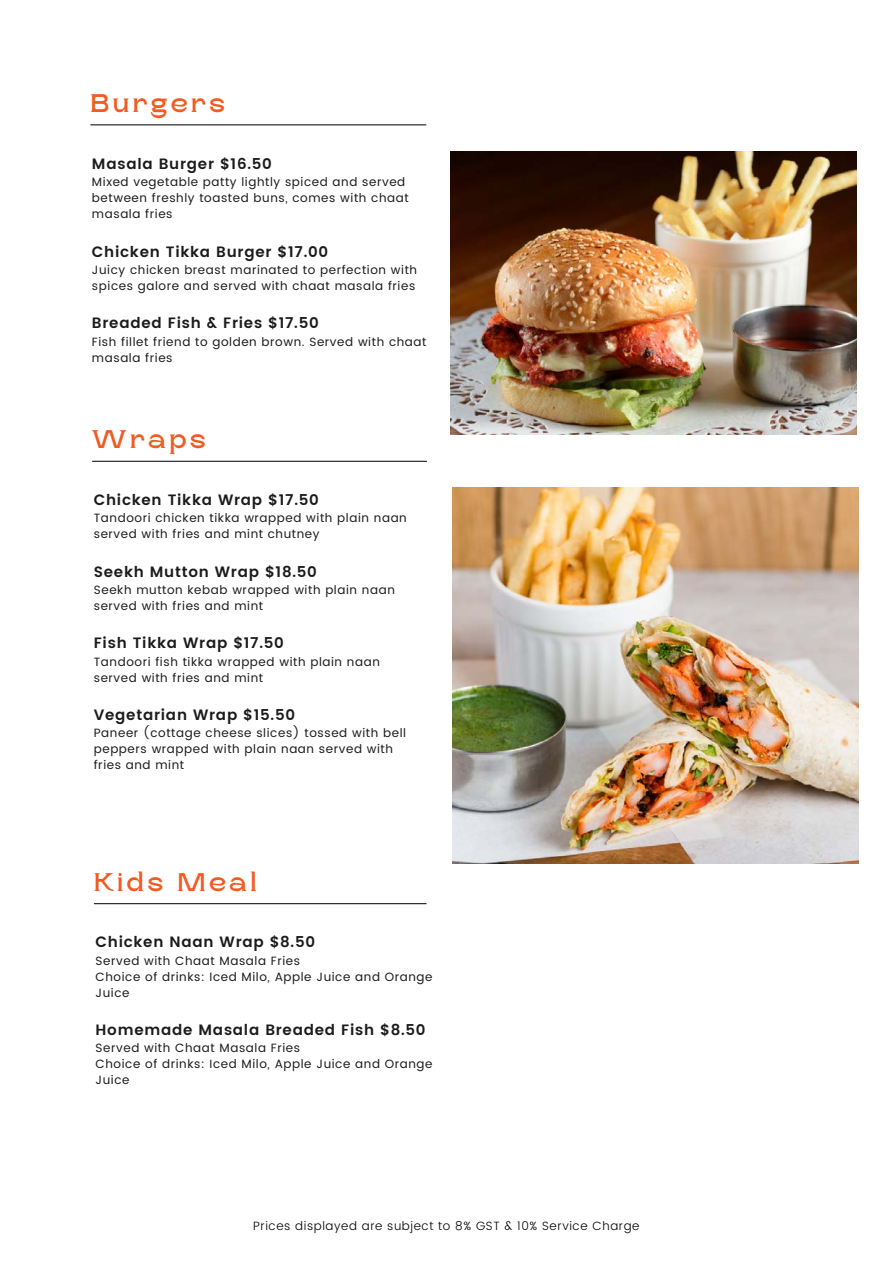
<style>
.page{position:relative;width:893px;height:1264px;background:#fff}
.page>*{position:absolute;margin:0;border:0;box-sizing:border-box;transform-origin:0 0}
.t1{font:700 25.5px "Rasputin";letter-spacing:.12em;color:#f05c22}
.t2{font:600 15px "Poppins";letter-spacing:.05em;color:#1b1b1b}
.t3{font:12px/16px "Poppins";letter-spacing:.05em;color:#1b1b1b}
.t4{font:300 12px "Poppins";letter-spacing:.05em;color:#000}
</style>
<div class="page">
<hr style="left:91px;top:124px;width:335px;height:1px;background:#1b1b1b">
<hr style="left:92px;top:461px;width:334px;height:1px;background:#1b1b1b">
<hr style="left:94px;top:903px;width:332px;height:1px;background:#1b1b1b">
<img style="left:451px;top:152px;width:405px;height:282px">
<img style="left:452px;top:487px;width:406px;height:376px">
<p class="t1" style="left:90px;top:89px;width:137px">Burgers</p>
<p class="t2" style="left:92px;top:155px;width:181px">Masala Burger $16.50</p>
<p class="t3" style="left:92px;top:174px;width:318px">Mixed vegetable patty lightly spiced and served between freshly toasted buns, comes with chaat masala fries</p>
<p class="t2" style="left:92px;top:243px;width:238px">Chicken Tikka Burger $17.00</p>
<p class="t3" style="left:92px;top:262px;width:326px">Juicy chicken breast marinated to perfection with spices galore and served with chaat masala fries</p>
<p class="t2" style="left:92px;top:314px;width:228px">Breaded Fish &amp; Fries $17.50</p>
<p class="t3" style="left:92px;top:333px;width:336px">Fish fillet friend to golden brown. Served with chaat masala fries</p>
<p class="t1" style="left:92px;top:425px;width:115px">Wraps</p>
<p class="t2" style="left:94px;top:491px;width:226px">Chicken Tikka Wrap $17.50</p>
<p class="t3" style="left:94px;top:510px;width:314px">Tandoori chicken tikka wrapped with plain naan served with fries and mint chutney</p>
<p class="t2" style="left:94px;top:562px;width:225px">Seekh Mutton Wrap $18.50</p>
<p class="t3" style="left:94px;top:582px;width:302px">Seekh mutton kebab wrapped with plain naan served with fries and mint</p>
<p class="t2" style="left:94px;top:634px;width:192px">Fish Tikka Wrap $17.50</p>
<p class="t3" style="left:94px;top:653px;width:287px">Tandoori fish tikka wrapped with plain naan served with fries and mint</p>
<p class="t2" style="left:94px;top:705px;width:203px">Vegetarian Wrap $15.50</p>
<p class="t3" style="left:94px;top:725px;width:314px">Paneer (cottage cheese slices) tossed with bell peppers wrapped with plain naan served with fries and mint</p>
<p class="t1" style="left:94px;top:867px;width:165px">Kids Meal</p>
<p class="t2" style="left:96px;top:933px;width:221px">Chicken Naan Wrap $8.50</p>
<p class="t3" style="left:96px;top:952px;width:206px">Served with Chaat Masala Fries</p>
<p class="t3" style="left:96px;top:968px;width:338px">Choice of drinks: Iced Milo, Apple Juice and Orange</p>
<p class="t3" style="left:96px;top:984px;width:35px">Juice</p>
<p class="t2" style="left:96px;top:1020px;width:331px">Homemade Masala Breaded Fish $8.50</p>
<p class="t3" style="left:96px;top:1040px;width:206px">Served with Chaat Masala Fries</p>
<p class="t3" style="left:96px;top:1056px;width:338px">Choice of drinks: Iced Milo, Apple Juice and Orange</p>
<p class="t3" style="left:96px;top:1072px;width:35px">Juice</p>
<p class="t4" style="left:253px;top:1219px;width:388px">Prices displayed are subject to 8% GST &amp; 10% Service Charge</p>
</div>
